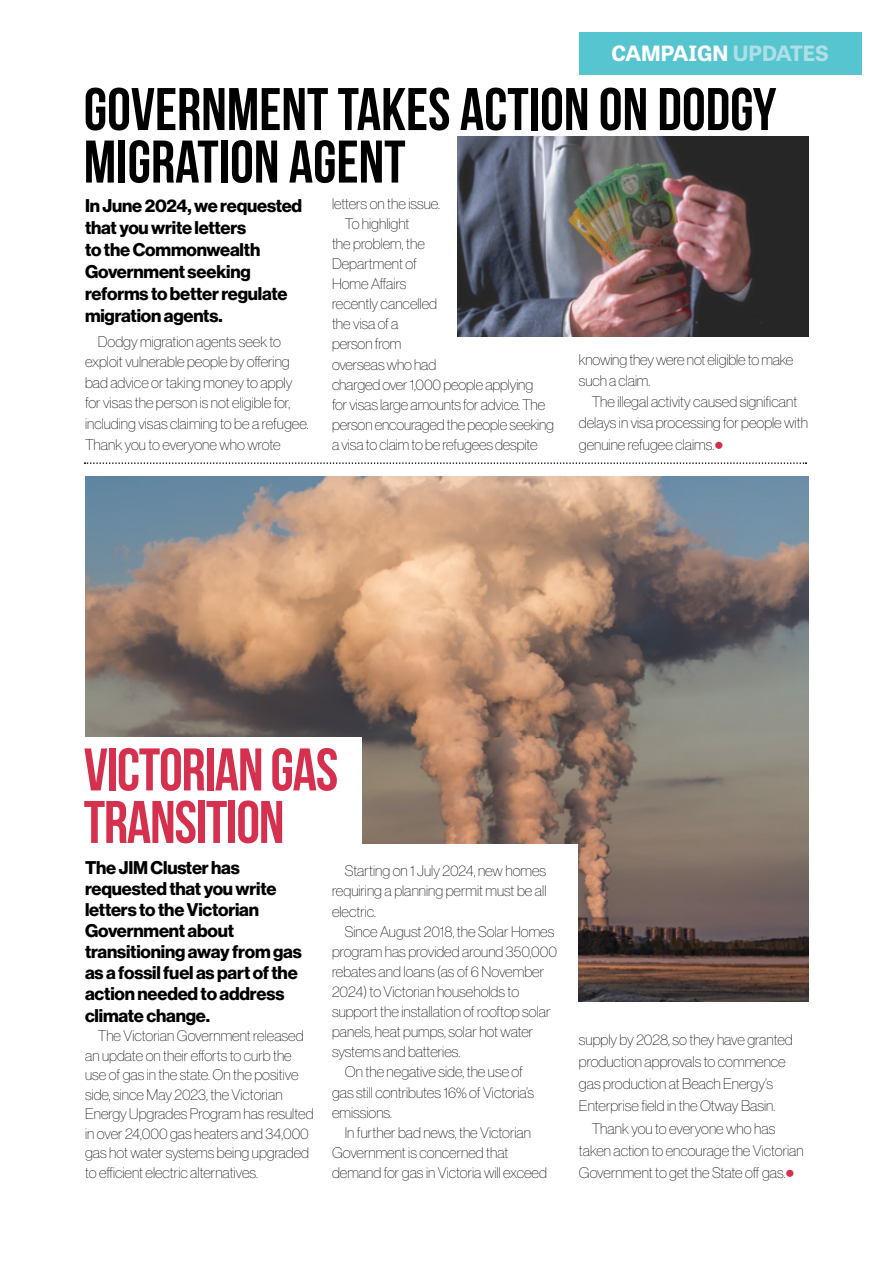
<style>
.page{position:relative;width:893px;height:1263px;background:#fff}
.page>*{position:absolute;margin:0;border:0;box-sizing:border-box;transform-origin:0 0}
.Heading_2{font:700 60px/52.5px "Bebas Neue";color:#000}
.Heading_2-2{font:700 60px/52.5px "Bebas Neue";letter-spacing:-.02em;color:#d5314f}
.t1{font:700 21px "Tablet Gothic Wide";color:#fff}
.Lede{font:18px/21px "N Haas Grotesk DS Pro 75 Bd";letter-spacing:-.01em;color:#000}
.Body{font:15px/20.1px "N Haas Grotesk DS Pro 25 Th";color:#000}
.s1{color:#aedfe6}
.s2{font-family:"N Haas Grotesk DS Pro 75 Bd";font-size:24px;color:#d5314f}
</style>
<div class="page">
<div style="left:579px;top:32px;width:282px;height:42px;background:#56c5d0"></div>
<svg style="left:85px;top:462px;width:721px;height:2px"></svg>
<img style="left:458px;top:136px;width:351px;height:200px">
<img style="left:579px;top:843px;width:230px;height:159px">
<img style="left:362px;top:737px;width:447px;height:106px">
<img style="left:85px;top:477px;width:724px;height:260px">
<p class="t1" style="left:611px;top:38px;width:219px">CAMPAIGN <span class="s1">UPDATES</span></p>
<p class="Heading_2" style="left:84px;top:82px;width:694px">GOVERNMENT TAKES ACTION ON DODGY<br>MIGRATION AGENT</p>
<p class="Lede" style="left:85px;top:195px;width:219px;line-height:22px">In June 2024, we requested that you write letters<br>to the Commonwealth<br>Government seeking reforms to better regulate migration agents.</p>
<p class="Body" style="left:85px;top:331px;width:225px;line-height:20.5px;text-indent:13px">Dodgy migration agents seek to exploit vulnerable people by offering bad advice or taking money to apply for visas the person is not eligible for, including visas claiming to be a refugee.<br>Thank you to everyone who wrote</p>
<p class="Body" style="left:332px;top:194px;width:110px">letters on the issue.</p>
<p class="Body" style="left:332px;top:214px;width:224px;text-indent:13px">To highlight<br>the problem, the<br>Department of<br>Home Affairs<br>recently cancelled<br>the visa of a<br>person from<br>overseas who had<br>charged over 1,000 people applying<br>for visas large amounts for advice. The person encouraged the people seeking a visa to claim to be refugees despite</p>
<p class="Body" style="left:579px;top:349px;width:216px;line-height:21.1px">knowing they were not eligible to make such a claim.</p>
<p class="Body" style="left:579px;top:391px;width:230px;line-height:21.1px;text-indent:13px">The illegal activity caused significant delays in visa processing for people with genuine refugee claims.<span class="s2">•</span></p>
<p class="Heading_2-2" style="left:84px;top:743px;width:256px">VICTORIAN GAS<br>TRANSITION</p>
<p class="Lede" style="left:85px;top:857px;width:218px">The JIM Cluster has requested that you write letters to the Victorian<br>Government about transitioning away from gas as a fossil fuel as part of the action needed to address climate change.</p>
<p class="Body" style="left:85px;top:1026px;width:230px;line-height:19.5px;text-indent:13px">The Victorian Government released an update on their efforts to curb the use of gas in the state. On the positive side, since May 2023, the Victorian Energy Upgrades Program has resulted in over 24,000 gas heaters and 34,000 gas hot water systems being upgraded to efficient electric alternatives.</p>
<p class="Body" style="left:332px;top:861px;width:216px;text-align:justify;text-indent:13px">Starting on 1 July 2024, new homes requiring a planning permit must be all electric.</p>
<p class="Body" style="left:332px;top:921px;width:227px;text-indent:13px">Since August 2018, the Solar Homes program has provided around 350,000 rebates and loans (as of 6 November 2024) to Victorian households to support the installation of rooftop solar panels, heat pumps, solar hot water systems and batteries.</p>
<p class="Body" style="left:332px;top:1062px;width:204px;text-indent:13px">On the negative side, the use of gas still contributes 16% of Victoria’s emissions.</p>
<p class="Body" style="left:332px;top:1122px;width:216px;text-indent:13px">In further bad news, the Victorian<br>Government is concerned that demand for gas in Victoria will exceed</p>
<p class="Body" style="left:579px;top:1028px;width:215px;line-height:22.2px">supply by 2028, so they have granted production approvals to commence gas production at Beach Energy’s Enterprise field in the Otway Basin.</p>
<p class="Body" style="left:579px;top:1117px;width:226px;line-height:22.2px;text-indent:13px">Thank you to everyone who has taken action to encourage the Victorian<br>Government to get the State off gas.<span class="s2">•</span></p>
</div>
